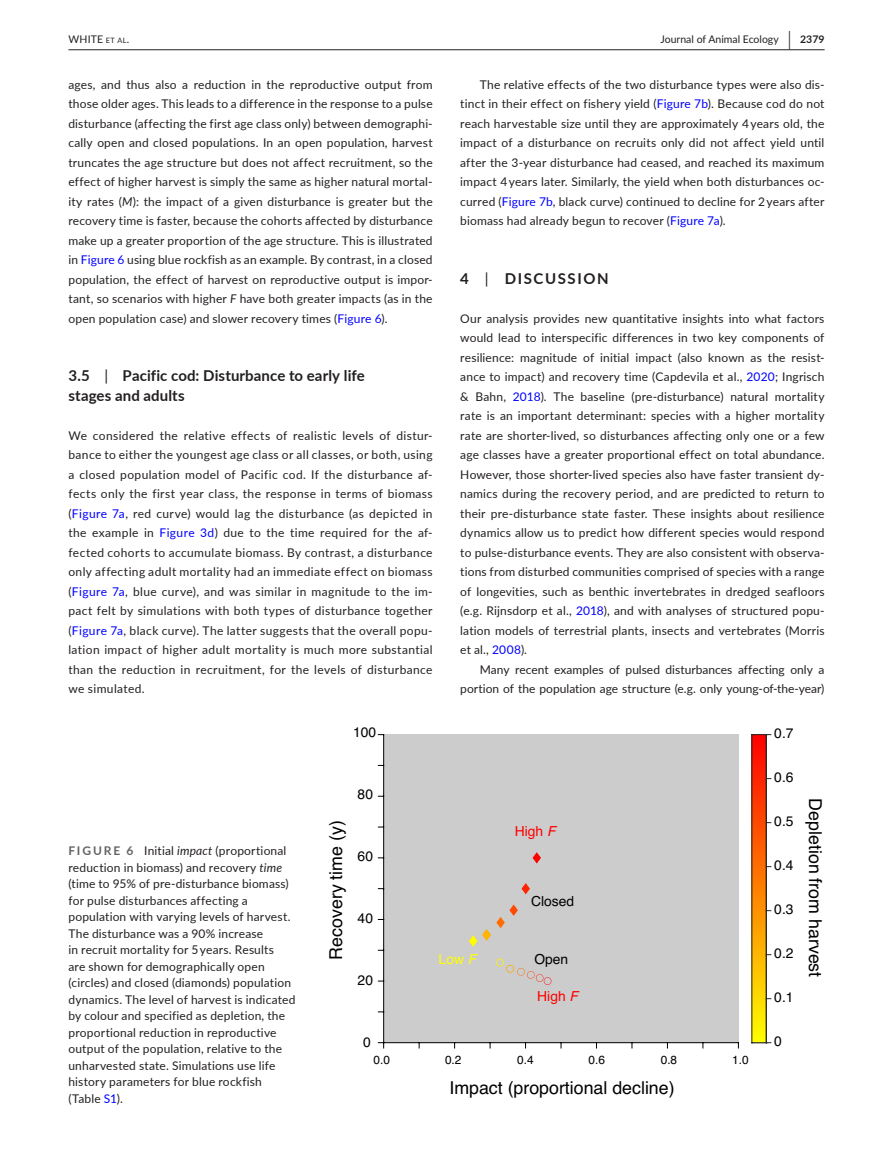
<style>
.page{position:relative;width:893px;height:1174px;background:#fff}
.page>*{position:absolute;margin:0;border:0;box-sizing:border-box;transform-origin:0 0}
.t1{font:17.85px "Helvetica";color:#000}
.t2{font:700 15px/19.5px "Lato";letter-spacing:.01em;color:#231f20}
.t3{font:700 15px "Lato";letter-spacing:.11em;color:#231f20}
.t4{font:13.8px "Helvetica";color:#000}
.t5{font:13.8px "Helvetica";color:#f00}
.t6{font:13.8px "Helvetica";color:#ff0}
.t7{font:12px/19.5px "Lato";letter-spacing:.015em;color:#231f20;text-align:justify}
.t8{font:11.85px "Helvetica";color:#000}
.t9{font:10.5px "Lato";color:#231f20}
.s1{font-size:7.35px}
.s2{font-weight:700;font-size:19.5px}
.s3{font-weight:700}
.s4{font-style:italic}
.s5{color:#00f}
.s6{font-weight:400}
.s7{font-weight:700;color:#636366}
</style>
<div class="page">
<hr style="left:68px;top:49px;width:756px;height:1px;background:#231f20">
<div style="left:384px;top:734px;width:354px;height:308px;background:#ccc"></div>
<hr style="left:384px;top:1042px;width:354px;height:1px;background:#000">
<svg style="left:378px;top:1042px;width:6px;height:6px"></svg>
<hr style="left:383px;top:734px;width:1px;height:308px;background:#000">
<svg style="left:496px;top:958px;width:55px;height:27px"></svg>
<svg style="left:532px;top:852px;width:9px;height:11px"></svg>
<svg style="left:521px;top:883px;width:9px;height:11px"></svg>
<svg style="left:469px;top:904px;width:49px;height:42px"></svg>
<img style="left:753px;top:735px;width:13px;height:307px">
<hr style="left:766px;top:734px;width:1px;height:308px;background:#262626">
<hr style="left:752px;top:734px;width:1px;height:308px;background:#262626">
<svg style="left:752px;top:734px;width:19px;height:1px"></svg>
<svg style="left:752px;top:1042px;width:19px;height:1px"></svg>
<p class="t9" style="left:68px;top:31px;width:62px">WHITE <span class="s1">et al</span>.</p>
<p class="t9" style="left:661px;top:31px;width:165px">Journal of Animal Ecology <span class="s2">|</span> <span class="s3">2379</span></p>
<p class="t7" style="left:68px;top:74px;width:366px">ages, and thus also a reduction in the reproductive output from those older ages. This leads to a difference in the response to a pulse disturbance (affecting the first age class only) between demographi&shy;cally open and closed populations. In an open population, harvest truncates the age structure but does not affect recruitment, so the effect of higher harvest is simply the same as higher natural mortal&shy;ity rates (<span class="s4">M</span>): the impact of a given disturbance is greater but the recovery time is faster, because the cohorts affected by disturbance make up a greater proportion of the age structure. This is illustrated in <span class="s5">Figure 6</span> using blue rockfish as an example. By contrast, in a closed population, the effect of harvest on reproductive output is impor&shy;tant, so scenarios with higher <span class="s4">F</span> have both greater impacts (as in the open population case) and slower recovery times (<span class="s5">Figure 6</span>).</p>
<p class="t7" style="left:460px;top:74px;width:366px;text-indent:20px">The relative effects of the two disturbance types were also dis&shy;tinct in their effect on fishery yield (<span class="s5">Figure 7b</span>). Because cod do not reach harvestable size until they are approximately 4 years old, the impact of a disturbance on recruits only did not affect yield until after the 3-year disturbance had ceased, and reached its maximum impact 4 years later. Similarly, the yield when both disturbances oc&shy;curred (<span class="s5">Figure 7b</span>, black curve) continued to decline for 2 years after biomass had already begun to recover (<span class="s5">Figure 7a</span>).</p>
<p class="t3" style="left:460px;top:267px;width:150px">4 <span class="s6">|</span> DISCUSSION</p>
<p class="t7" style="left:460px;top:308px;width:366px">Our analysis provides new quantitative insights into what factors would lead to interspecific differences in two key components of resilience: magnitude of initial impact (also known as the resist&shy;ance to impact) and recovery time (Capdevila et al., <span class="s5">2020</span>; Ingrisch &amp; Bahn, <span class="s5">2018</span>). The baseline (pre-disturbance) natural mortality rate is an important determinant: species with a higher mortality rate are shorter-lived, so disturbances affecting only one or a few age classes have a greater proportional effect on total abundance.<br>However, those shorter-lived species also have faster transient dy&shy;namics during the recovery period, and are predicted to return to their pre-disturbance state faster. These insights about resilience dynamics allow us to predict how different species would respond to pulse-disturbance events. They are also consistent with observa&shy;tions from disturbed communities comprised of species with a range of longevities, such as benthic invertebrates in dredged seafloors (e.g. Rijnsdorp et al., <span class="s5">2018</span>), and with analyses of structured popu&shy;lation models of terrestrial plants, insects and vertebrates (Morris et al., <span class="s5">2008</span>).</p>
<p class="t7" style="left:460px;top:659px;width:366px;text-align:right">Many recent examples of pulsed disturbances affecting only a portion of the population age structure (e.g. only young-of-the-year)</p>
<p class="t2" style="left:68px;top:365px;width:298px">3.5 <span class="s6">|</span> Pacific cod: Disturbance to early life stages and adults</p>
<p class="t7" style="left:68px;top:425px;width:366px">We considered the relative effects of realistic levels of distur&shy;bance to either the youngest age class or all classes, or both, using a closed population model of Pacific cod. If the disturbance af&shy;fects only the first year class, the response in terms of biomass (<span class="s5">Figure 7a</span>, red curve) would lag the disturbance (as depicted in the example in <span class="s5">Figure 3d</span>) due to the time required for the af&shy;fected cohorts to accumulate biomass. By contrast, a disturbance only affecting adult mortality had an immediate effect on biomass (<span class="s5">Figure 7a</span>, blue curve), and was similar in magnitude to the im&shy;pact felt by simulations with both types of disturbance together (<span class="s5">Figure 7a</span>, black curve). The latter suggests that the overall popu&shy;lation impact of higher adult mortality is much more substantial than the reduction in recruitment, for the levels of disturbance we simulated.</p>
<p class="t7" style="left:68px;top:842px;width:228px;line-height:16.5px;text-align:left"><span class="s7">FIGURE 6</span> Initial <span class="s4">impact</span> (proportional reduction in biomass) and recovery <span class="s4">time </span>(time to 95% of pre-disturbance biomass) for pulse disturbances affecting a population with varying levels of harvest.<br>The disturbance was a 90% increase<br>in recruit mortality for 5 years. Results<br>are shown for demographically open (circles) and closed (diamonds) population dynamics. The level of harvest is indicated by colour and specified as depletion, the proportional reduction in reproductive output of the population, relative to the unharvested state. Simulations use life history parameters for blue rockfish (Table <span class="s5">S1</span>).</p>
<p class="t4" style="left:353px;top:722px;width:25px">100</p>
<h1 class="t1" style="left:322px;top:959px;width:141px;rotate:-90deg">Recovery time (y)</h1>
<p class="t4" style="left:358px;top:783px;width:17px">80</p>
<p class="t4" style="left:358px;top:845px;width:17px">60</p>
<p class="t4" style="left:358px;top:907px;width:17px">40</p>
<p class="t4" style="left:358px;top:969px;width:17px">20</p>
<p class="t6" style="left:439px;top:948px;width:39px">Low <span class="s4">F</span></p>
<p class="t5" style="left:515px;top:821px;width:42px">High <span class="s4">F</span></p>
<p class="t4" style="left:531px;top:890px;width:45px">Closed</p>
<p class="t4" style="left:534px;top:948px;width:35px">Open</p>
<p class="t5" style="left:537px;top:985px;width:42px">High <span class="s4">F</span></p>
<p class="t4" style="left:363px;top:1031px;width:9px">0</p>
<p class="t8" style="left:374px;top:1050px;width:18px">0.0</p>
<p class="t8" style="left:445px;top:1050px;width:18px">0.2</p>
<p class="t8" style="left:517px;top:1050px;width:18px">0.4</p>
<p class="t8" style="left:589px;top:1050px;width:18px">0.6</p>
<p class="t8" style="left:661px;top:1050px;width:18px">0.8</p>
<p class="t8" style="left:732px;top:1050px;width:18px">1.0</p>
<h1 class="t1" style="left:449px;top:1074px;width:227px">Impact (proportional decline)</h1>
<p class="t4" style="left:774px;top:722px;width:21px">0.7</p>
<p class="t4" style="left:774px;top:766px;width:21px">0.6</p>
<p class="t4" style="left:774px;top:810px;width:21px">0.5</p>
<p class="t4" style="left:774px;top:854px;width:21px">0.4</p>
<p class="t4" style="left:774px;top:898px;width:21px">0.3</p>
<p class="t4" style="left:774px;top:942px;width:21px">0.2</p>
<p class="t4" style="left:774px;top:986px;width:21px">0.1</p>
<h1 class="t1" style="left:829px;top:798px;width:180px;rotate:90deg">Depletion from harvest</h1>
<p class="t4" style="left:774px;top:1030px;width:9px">0</p>
</div>
